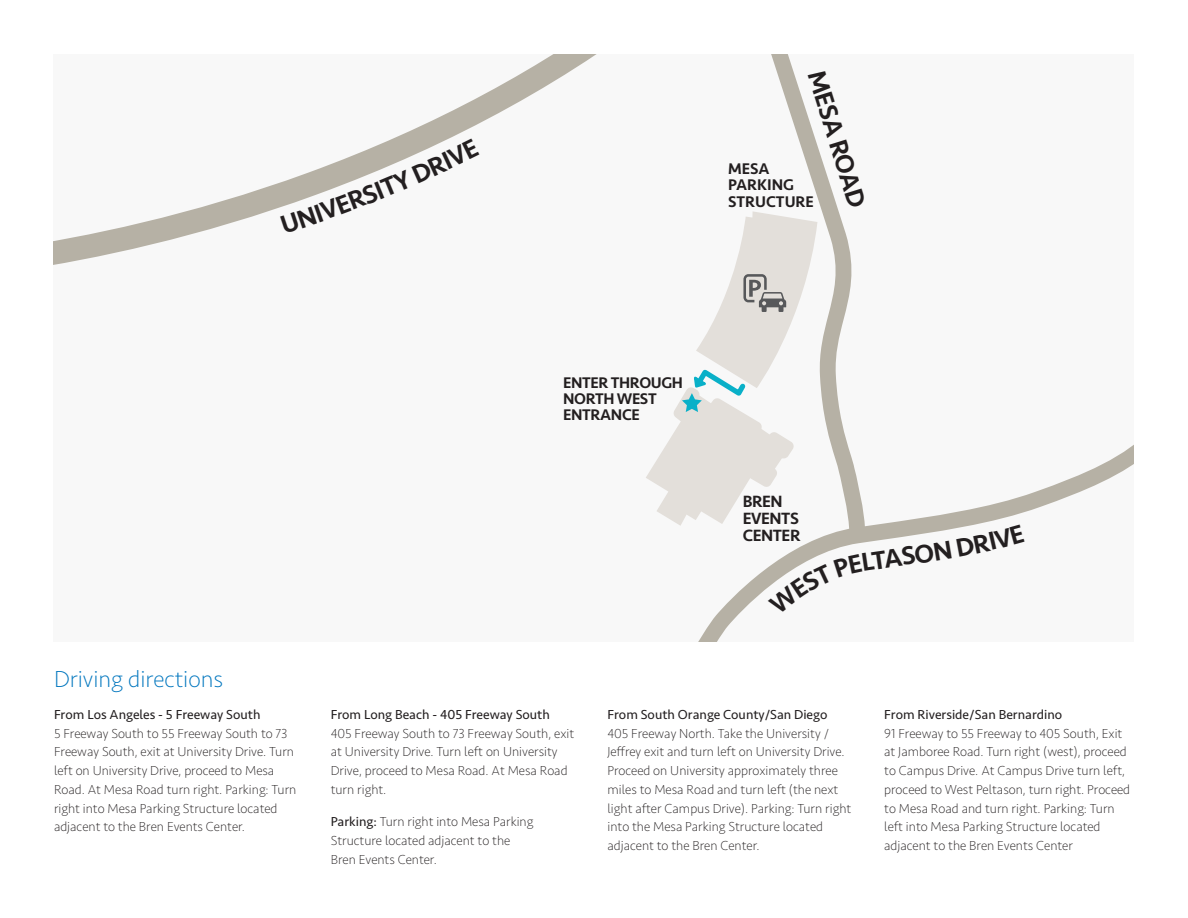
<style>
.page{position:relative;width:1188px;height:918px;background:#fff}
.page>*{position:absolute;margin:0;border:0;box-sizing:border-box;transform-origin:0 0}
.t1{font:500 26.7px "Seravek Basic";color:#231f20}
.t2{font:200 24px "Seravek Basic";color:#0076be}
.t3{font:500 16.95px/17px "Seravek Basic";letter-spacing:-.025em;color:#231f20}
.t4{font:500 16.05px/16px "Seravek Basic";letter-spacing:-.025em;color:#231f20}
.t5{font:500 16.05px/16px "Seravek Basic";color:#231f20}
.t6{font:200 13.5px/18.8px "Seravek Basic";color:#231f20}
.t7{font:13.5px "Seravek Basic";color:#231f20}
.s1{font-weight:400}
</style>
<div class="page">
<div style="left:54px;top:54px;width:1080px;height:588px;background:#f8f8f8"></div>
<svg style="left:771px;top:54px;width:81px;height:372px"></svg>
<svg style="left:54px;top:54px;width:543px;height:211px"></svg>
<svg style="left:698px;top:426px;width:436px;height:216px"></svg>
<svg style="left:646px;top:211px;width:171px;height:315px"></svg>
<svg style="left:768px;top:554px;width:94px;height:61px"></svg>
<svg style="left:914px;top:525px;width:111px;height:39px"></svg>
<svg style="left:280px;top:139px;width:199px;height:95px"></svg>
<h1 class="t1" style="left:832px;top:67px;width:143px;rotate:73deg">MESA ROAD</h1>
<p class="t5" style="left:728px;top:161px;width:87px">MESA<br>PARKING<br>STRUCTURE</p>
<p class="t4" style="left:563px;top:374px;width:121px">ENTER THROUGH<br>NORTH WEST<br>ENTRANCE</p>
<p class="t3" style="left:743px;top:493px;width:59px">BREN<br>EVENTS<br>CENTER</p>
<h1 class="t1" style="left:859px;top:546px;width:56px;rotate:-8deg">LTAS</h1>
<h2 class="t2" style="left:54px;top:665px;width:171px">Driving directions</h2>
<p class="t7" style="left:54px;top:706px;width:208px">From Los Angeles - 5 Freeway South</p>
<p class="t6" style="left:54px;top:724px;width:244px">5 Freeway South to 55 Freeway South to 73<br>Freeway South, exit at University Drive. Turn left on University Drive, proceed to Mesa Road. At Mesa Road turn right. Parking: Turn right into Mesa Parking Structure located adjacent to the Bren Events Center.</p>
<p class="t7" style="left:331px;top:706px;width:221px">From Long Beach - 405 Freeway South</p>
<p class="t6" style="left:331px;top:724px;width:245px">405 Freeway South to 73 Freeway South, exit at University Drive. Turn left on University Drive, proceed to Mesa Road. At Mesa Road turn right.</p>
<p class="t6" style="left:331px;top:812px;width:204px"><span class="s1">Parking:</span> Turn right into Mesa Parking<br>Structure located adjacent to the<br>Bren Events Center.</p>
<p class="t7" style="left:608px;top:706px;width:221px">From South Orange County/San Diego</p>
<p class="t6" style="left:608px;top:724px;width:245px">405 Freeway North. Take the University / Jeffrey exit and turn left on University Drive.<br>Proceed on University approximately three miles to Mesa Road and turn left (the next light after Campus Drive). Parking: Turn right into the Mesa Parking Structure located adjacent to the Bren Center.</p>
<p class="t7" style="left:884px;top:706px;width:180px">From Riverside/San Bernardino</p>
<p class="t6" style="left:884px;top:724px;width:247px">91 Freeway to 55 Freeway to 405 South, Exit at Jamboree Road. Turn right (west), proceed to Campus Drive. At Campus Drive turn left, proceed to West Peltason, turn right. Proceed to Mesa Road and turn right. Parking: Turn left into Mesa Parking Structure located adjacent to the Bren Events Center</p>
</div>
